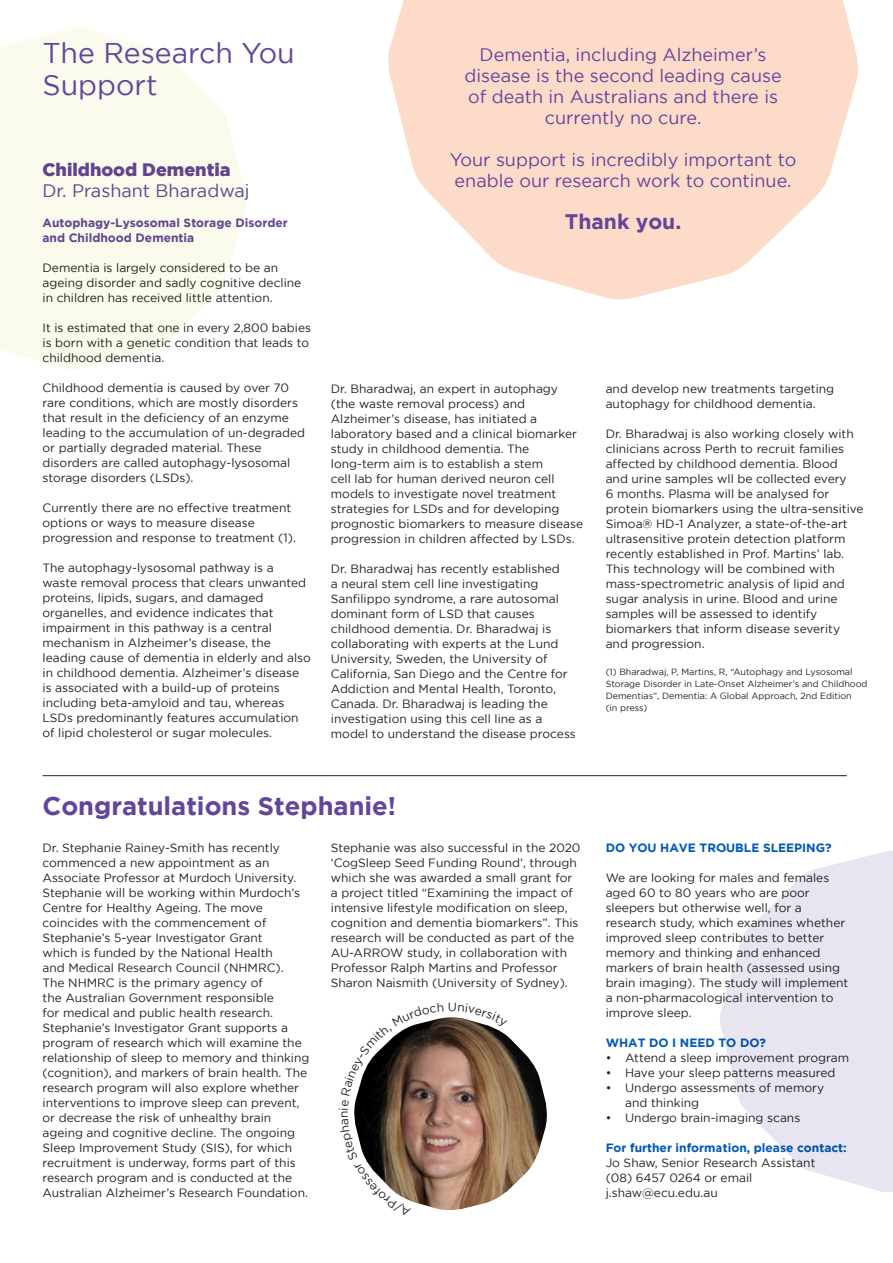
<style>
.page{position:relative;width:893px;height:1263px;background:#fff}
.page>*{position:absolute;margin:0;border:0;box-sizing:border-box;transform-origin:0 0}
.t1{font:28.5px/31.5px "Gotham";color:#63459c}
.t2{font:700 25.5px "Gotham";color:#63459c}
.t3{font:700 21px "Gotham";color:#63459c}
.t4{font:18px/21px "Gotham";color:#63459c;text-align:center}
.t5{font:900 18px "Gotham";color:#63459c}
.t6{font:12px/15px "Gotham";color:#231f20}
.t7{font:700 12px "Gotham";color:#0058b8}
.t8{font:700 12px/15px "Gotham";color:#63459c}
.t9{font:9px/12px "Gotham";color:#231f20}
</style>
<div class="page">
<svg style="left:0;top:28px;width:247px;height:341px;fill:#fafbec"></svg>
<svg style="left:720px;top:850px;width:173px;height:343px;fill:#e8e5f1"></svg>
<svg style="left:388px;top:0;width:470px;height:300px;fill:#fddbc9"></svg>
<hr style="left:43px;top:775px;width:804px;height:1px;background:#231f20">
<svg style="left:354px;top:1017px;width:193px;height:193px"></svg>
<p class="t1" style="left:43px;top:37px;width:254px">The Research You<br>Support</p>
<p class="t5" style="left:43px;top:159px;width:190px">Childhood Dementia</p>
<p class="t4" style="left:43px;top:180px;width:209px">Dr. Prashant Bharadwaj</p>
<p class="t8" style="left:43px;top:215px;width:247px">Autophagy-Lysosomal Storage Disorder and Childhood Dementia</p>
<p class="t6" style="left:43px;top:260px;width:260px">Dementia is largely considered to be an ageing disorder and sadly cognitive decline in children has received little attention.</p>
<p class="t6" style="left:43px;top:320px;width:270px">It is estimated that one in every 2,800 babies is born with a genetic condition that leads to childhood dementia.</p>
<p class="t6" style="left:43px;top:380px;width:264px">Childhood dementia is caused by over 70 rare conditions, which are mostly disorders that result in the deficiency of an enzyme leading to the accumulation of un-degraded or partially degraded material. These disorders are called autophagy-lysosomal storage disorders (LSDs).</p>
<p class="t6" style="left:43px;top:500px;width:255px">Currently there are no effective treatment options or ways to measure disease progression and response to treatment (1).</p>
<p class="t6" style="left:43px;top:560px;width:270px">The autophagy-lysosomal pathway is a waste removal process that clears unwanted proteins, lipids, sugars, and damaged organelles, and evidence indicates that impairment in this pathway is a central mechanism in Alzheimer’s disease, the leading cause of dementia in elderly and also in childhood dementia. Alzheimer’s disease is associated with a build-up of proteins including beta-amyloid and tau, whereas LSDs predominantly features accumulation of lipid cholesterol or sugar molecules.</p>
<p class="t4" style="left:464px;top:44px;width:319px">Dementia, including Alzheimer’s disease is the second leading cause of death in Australians and there is currently no cure.</p>
<p class="t4" style="left:450px;top:149px;width:348px;text-align:left">Your support is incredibly important to enable our research work to continue.</p>
<p class="t3" style="left:565px;top:209px;width:118px">Thank you.</p>
<p class="t6" style="left:331px;top:381px;width:254px">Dr. Bharadwaj, an expert in autophagy (the waste removal process) and Alzheimer’s disease, has initiated a laboratory based and a clinical biomarker study in childhood dementia. The long-term aim is to establish a stem<br>cell lab for human derived neuron cell models to investigate novel treatment strategies for LSDs and for developing prognostic biomarkers to measure disease progression in children affected by LSDs.</p>
<p class="t6" style="left:331px;top:561px;width:247px">Dr. Bharadwaj has recently established<br>a neural stem cell line investigating Sanfilippo syndrome, a rare autosomal dominant form of LSD that causes childhood dementia. Dr. Bharadwaj is collaborating with experts at the Lund University, Sweden, the University of California, San Diego and the Centre for Addiction and Mental Health, Toronto, Canada. Dr. Bharadwaj is leading the investigation using this cell line as a model to understand the disease process</p>
<p class="t6" style="left:606px;top:381px;width:230px">and develop new treatments targeting autophagy for childhood dementia.</p>
<p class="t6" style="left:606px;top:426px;width:260px">Dr. Bharadwaj is also working closely with clinicians across Perth to recruit families affected by childhood dementia. Blood<br>and urine samples wll be collected every<br>6 months. Plasma will be analysed for protein biomarkers using the ultra-sensitive Simoa® HD-1 Analyzer, a state-of-the-art ultrasensitive protein detection platform recently established in Prof. Martins’ lab.<br>This technology will be combined with mass-spectrometric analysis of lipid and sugar analysis in urine. Blood and urine samples will be assessed to identify biomarkers that inform disease severity and progression.</p>
<p class="t9" style="left:606px;top:666px;width:263px">(1) Bharadwaj, P, Martins, R, “Autophagy and Lysosomal Storage Disorder in Late-Onset Alzheimer’s and Childhood Dementias”, Dementia: A Global Approach, 2nd Edition<br>(in press)</p>
<p class="t2" style="left:43px;top:791px;width:355px">Congratulations Stephanie!</p>
<p class="t6" style="left:43px;top:840px;width:268px">Dr. Stephanie Rainey-Smith has recently commenced a new appointment as an Associate Professor at Murdoch University.<br>Stephanie will be working within Murdoch’s Centre for Healthy Ageing. The move coincides with the commencement of Stephanie’s 5-year Investigator Grant<br>which is funded by the National Health<br>and Medical Research Council (NHMRC).<br>The NHMRC is the primary agency of<br>the Australian Government responsible<br>for medical and public health research.<br>Stephanie’s Investigator Grant supports a program of research which will examine the relationship of sleep to memory and thinking (cognition), and markers of brain health. The research program will also explore whether interventions to improve sleep can prevent, or decrease the risk of unhealthy brain ageing and cognitive decline. The ongoing Sleep Improvement Study (SIS), for which recruitment is underway, forms part of this research program and is conducted at the Australian Alzheimer’s Research Foundation.</p>
<p class="t6" style="left:331px;top:840px;width:251px">Stephanie was also successful in the 2020 ‘CogSleep Seed Funding Round’, through which she was awarded a small grant for a project titled “Examining the impact of intensive lifestyle modification on sleep, cognition and dementia biomarkers”. This research will be conducted as part of the AU-ARROW study, in collaboration with Professor Ralph Martins and Professor Sharon Naismith (University of Sydney).</p>
<p class="t7" style="left:606px;top:841px;width:227px">DO YOU HAVE TROUBLE SLEEPING?</p>
<p class="t6" style="left:606px;top:870px;width:244px">We are looking for males and females aged 60 to 80 years who are poor sleepers but otherwise well, for a research study, which examines whether improved sleep contributes to better memory and thinking and enhanced markers of brain health (assessed using brain imaging). The study will implement a non-pharmacological intervention to improve sleep.</p>
<p class="t7" style="left:606px;top:1036px;width:162px">WHAT DO I NEED TO DO?</p>
<p class="t6" style="left:606px;top:1050px;width:245px">• Attend a sleep improvement program</p>
<p class="t6" style="left:606px;top:1065px;width:231px">• Have your sleep patterns measured</p>
<p class="t6" style="left:625px;top:1080px;width:200px;text-indent:-20px">• Undergo assessments of memory and thinking</p>
<p class="t6" style="left:606px;top:1110px;width:196px">• Undergo brain-imaging scans</p>
<p class="t7" style="left:606px;top:1141px;width:243px">For further information, please contact:</p>
<p class="t6" style="left:606px;top:1155px;width:211px">Jo Shaw, Senior Research Assistant</p>
<p class="t6" style="left:606px;top:1170px;width:148px">(08) 6457 0264 or email j.shaw@ecu.edu.au</p>
</div>
